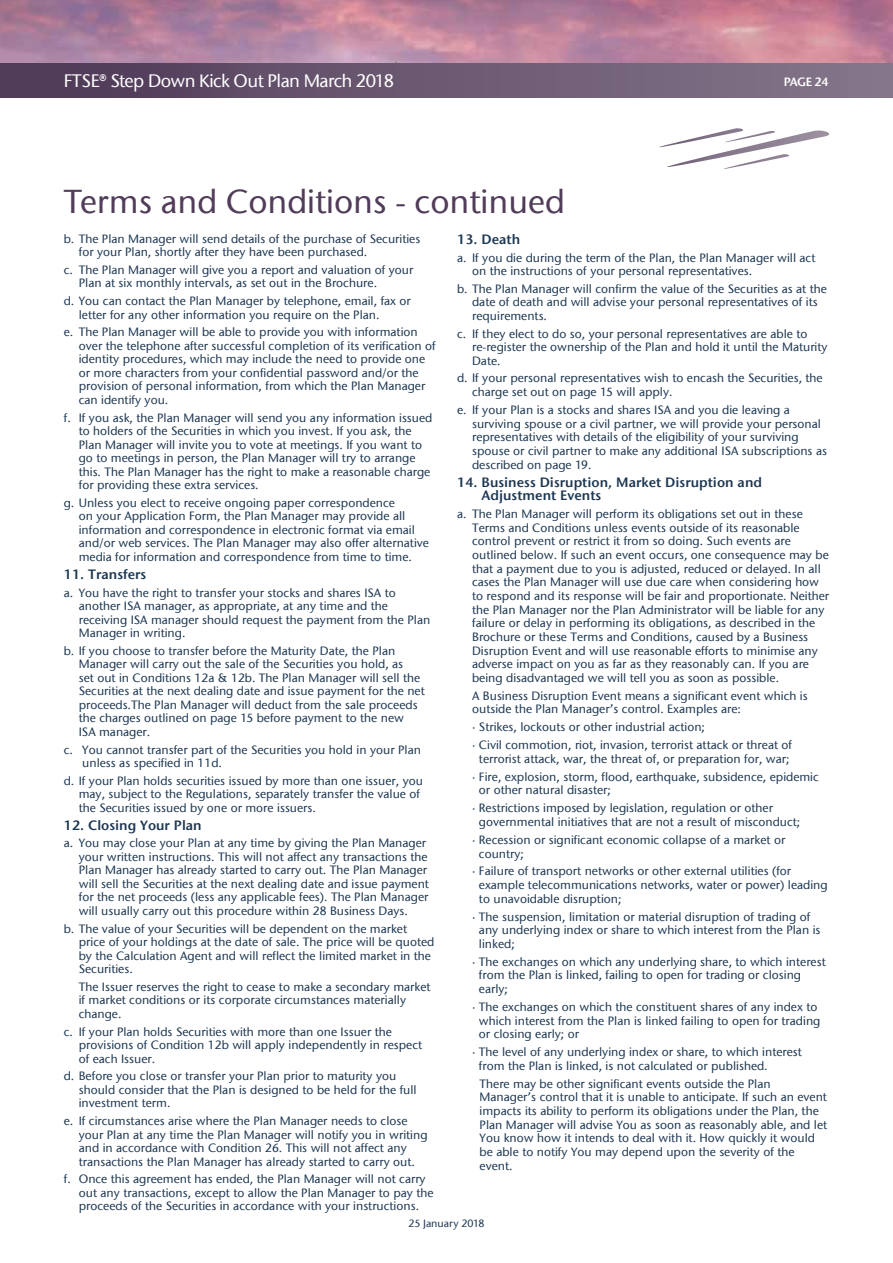
<style>
.page{position:relative;width:893px;height:1263px;background:#fff}
.page>*{position:absolute;margin:0;border:0;box-sizing:border-box;transform-origin:0 0}
.t1{font:500 33px "ITC Stone Sans Com";color:#513c59}
.t2{font:500 18px "ITC Stone Sans Com";letter-spacing:-.03em;color:#fff}
.t3{font:13.5px/13.6px "ITC Stone Sans Com Semi";color:#1d3752}
.t4{font:500 12px/13.5px "ITC Stone Sans Com";color:#1d3752}
.t5{font:12px "ITC Stone Sans Com Semi";letter-spacing:-.045em;color:#fff}
.t6{font:500 10.5px "ITC Stone Sans Com";color:#1d3752}
</style>
<div class="page">
<img style="left:0;top:0;width:893px;height:63px">
<svg style="left:659px;top:128px;width:170px;height:41px"></svg>
<div style="left:0;top:63px;width:893px;height:35px;background:linear-gradient(to right,#4f3a57,#86788c)"></div>
<h2 class="t2" style="left:64px;top:70px;width:332px">FTSE® Step Down Kick Out Plan March 2018</h2>
<p class="t5" style="left:784px;top:74px;width:47px">PAGE 24</p>
<h1 class="t1" style="left:64px;top:181px;width:502px">Terms and Conditions - continued</h1>
<p class="t4" style="left:79px;top:232px;width:343px;text-indent:-15px">b. The Plan Manager will send details of the purchase of Securities for your Plan, shortly after they have been purchased.</p>
<p class="t4" style="left:79px;top:263px;width:336px;text-indent:-15px">c. The Plan Manager will give you a report and valuation of your<br>Plan at six monthly intervals, as set out in the Brochure.</p>
<p class="t4" style="left:79px;top:294px;width:334px;text-indent:-15px">d. You can contact the Plan Manager by telephone, email, fax or letter for any other information you require on the Plan.</p>
<p class="t4" style="left:79px;top:325px;width:358px;text-indent:-15px">e. The Plan Manager will be able to provide you with information over the telephone after successful completion of its verification of identity procedures, which may include the need to provide one or more characters from your confidential password and/or the provision of personal information, from which the Plan Manager can identify you.</p>
<p class="t4" style="left:79px;top:411px;width:355px;text-indent:-15px">f. If you ask, the Plan Manager will send you any information issued to holders of the Securities in which you invest. If you ask, the Plan Manager will invite you to vote at meetings. If you want to go to meetings in person, the Plan Manager will try to arrange this. The Plan Manager has the right to make a reasonable charge for providing these extra services.</p>
<p class="t4" style="left:79px;top:496px;width:352px;text-indent:-15px">g. Unless you elect to receive ongoing paper correspondence<br>on your Application Form, the Plan Manager may provide all information and correspondence in electronic format via email and/or web services. The Plan Manager may also offer alternative media for information and correspondence from time to time.</p>
<p class="t3" style="left:64px;top:567px;width:84px">11. Transfers</p>
<p class="t4" style="left:79px;top:586px;width:353px;text-indent:-15px">a. You have the right to transfer your stocks and shares ISA to another ISA manager, as appropriate, at any time and the receiving ISA manager should request the payment from the Plan Manager in writing.</p>
<p class="t4" style="left:79px;top:644px;width:348px;text-indent:-15px">b. If you choose to transfer before the Maturity Date, the Plan Manager will carry out the sale of the Securities you hold, as<br>set out in Conditions 12a &amp; 12b. The Plan Manager will sell the Securities at the next dealing date and issue payment for the net proceeds.The Plan Manager will deduct from the sale proceeds the charges outlined on page 15 before payment to the new<br>ISA manager.</p>
<p class="t4" style="left:82px;top:743px;width:340px;text-indent:-18px">c. You cannot transfer part of the Securities you hold in your Plan unless as specified in 11d.</p>
<p class="t4" style="left:79px;top:774px;width:346px;text-indent:-15px">d. If your Plan holds securities issued by more than one issuer, you may, subject to the Regulations, separately transfer the value of the Securities issued by one or more issuers.</p>
<p class="t3" style="left:64px;top:818px;width:139px">12. Closing Your Plan</p>
<p class="t4" style="left:79px;top:836px;width:352px;text-indent:-15px">a. You may close your Plan at any time by giving the Plan Manager your written instructions. This will not affect any transactions the Plan Manager has already started to carry out. The Plan Manager will sell the Securities at the next dealing date and issue payment for the net proceeds (less any applicable fees). The Plan Manager will usually carry out this procedure within 28 Business Days.</p>
<p class="t4" style="left:79px;top:922px;width:357px;text-indent:-15px">b. The value of your Securities will be dependent on the market price of your holdings at the date of sale. The price will be quoted by the Calculation Agent and will reflect the limited market in the Securities.</p>
<p class="t4" style="left:79px;top:980px;width:353px">The Issuer reserves the right to cease to make a secondary market if market conditions or its corporate circumstances materially change.</p>
<p class="t4" style="left:79px;top:1025px;width:345px;text-indent:-15px">c. If your Plan holds Securities with more than one Issuer the provisions of Condition 12b will apply independently in respect of each Issuer.</p>
<p class="t4" style="left:79px;top:1069px;width:339px;text-indent:-15px">d. Before you close or transfer your Plan prior to maturity you should consider that the Plan is designed to be held for the full investment term.</p>
<p class="t4" style="left:79px;top:1114px;width:350px;text-indent:-15px">e. If circumstances arise where the Plan Manager needs to close your Plan at any time the Plan Manager will notify you in writing and in accordance with Condition 26. This will not affect any transactions the Plan Manager has already started to carry out.</p>
<p class="t4" style="left:79px;top:1172px;width:356px;text-indent:-15px">f. Once this agreement has ended, the Plan Manager will not carry out any transactions, except to allow the Plan Manager to pay the proceeds of the Securities in accordance with your instructions.</p>
<p class="t3" style="left:457px;top:232px;width:65px">13. Death</p>
<p class="t4" style="left:472px;top:251px;width:345px;text-indent:-15px">a. If you die during the term of the Plan, the Plan Manager will act on the instructions of your personal representatives.</p>
<p class="t4" style="left:472px;top:282px;width:356px;text-indent:-15px">b. The Plan Manager will confirm the value of the Securities as at the date of death and will advise your personal representatives of its requirements.</p>
<p class="t4" style="left:472px;top:327px;width:357px;text-indent:-15px">c. If they elect to do so, your personal representatives are able to re-register the ownership of the Plan and hold it until the Maturity<br>Date.</p>
<p class="t4" style="left:472px;top:371px;width:352px;text-indent:-15px">d. If your personal representatives wish to encash the Securities, the charge set out on page 15 will apply.</p>
<p class="t4" style="left:472px;top:403px;width:356px;text-indent:-15px">e. If your Plan is a stocks and shares ISA and you die leaving a surviving spouse or a civil partner, we will provide your personal representatives with details of the eligibility of your surviving spouse or civil partner to make any additional ISA subscriptions as described on page 19.</p>
<p class="t3" style="left:482px;top:475px;width:282px;text-indent:-24px">14. Business Disruption, Market Disruption and<br>Adjustment Events</p>
<p class="t4" style="left:472px;top:507px;width:359px;text-indent:-15px">a. The Plan Manager will perform its obligations set out in these Terms and Conditions unless events outside of its reasonable control prevent or restrict it from so doing. Such events are outlined below. If such an event occurs, one consequence may be that a payment due to you is adjusted, reduced or delayed. In all cases the Plan Manager will use due care when considering how to respond and its response will be fair and proportionate. Neither the Plan Manager nor the Plan Administrator will be liable for any failure or delay in performing its obligations, as described in the Brochure or these Terms and Conditions, caused by a Business Disruption Event and will use reasonable efforts to minimise any adverse impact on you as far as they reasonably can. If you are being disadvantaged we will tell you as soon as possible.</p>
<p class="t4" style="left:472px;top:689px;width:337px">A Business Disruption Event means a significant event which is outside the Plan Manager’s control. Examples are:</p>
<p class="t4" style="left:472px;top:718px;width:321px;line-height:17.9px">· Strikes, lockouts or other industrial action;<br>· Civil commotion, riot, invasion, terrorist attack or threat of</p>
<p class="t4" style="left:472px;top:750px;width:348px;line-height:17.9px;text-indent:7px">terrorist attack, war, the threat of, or preparation for, war;<br>· Fire, explosion, storm, flood, earthquake, subsidence, epidemic</p>
<p class="t4" style="left:472px;top:781px;width:302px;line-height:17.9px;text-indent:7px">or other natural disaster;<br>· Restrictions imposed by legislation, regulation or other</p>
<p class="t4" style="left:472px;top:813px;width:330px;line-height:17.9px;text-indent:7px">governmental initiatives that are not a result of misconduct; · Recession or significant economic collapse of a market or</p>
<p class="t4" style="left:472px;top:844px;width:321px;line-height:17.9px;text-indent:7px">country;<br>· Failure of transport networks or other external utilities (for</p>
<p class="t4" style="left:479px;top:878px;width:350px">example telecommunications networks, water or power) leading to unavoidable disruption;</p>
<p class="t4" style="left:479px;top:910px;width:343px;text-indent:-7px">· The suspension, limitation or material disruption of trading of any underlying index or share to which interest from the Plan is linked;</p>
<p class="t4" style="left:479px;top:955px;width:348px;text-indent:-7px">· The exchanges on which any underlying share, to which interest from the Plan is linked, failing to open for trading or closing early;</p>
<p class="t4" style="left:479px;top:1000px;width:343px;text-indent:-7px">· The exchanges on which the constituent shares of any index to which interest from the Plan is linked failing to open for trading or closing early; or</p>
<p class="t4" style="left:479px;top:1045px;width:324px;text-indent:-7px">· The level of any underlying index or share, to which interest from the Plan is linked, is not calculated or published.</p>
<p class="t4" style="left:480px;top:1077px;width:349px">There may be other significant events outside the Plan Manager’s control that it is unable to anticipate. If such an event impacts its ability to perform its obligations under the Plan, the Plan Manager will advise You as soon as reasonably able, and let You know how it intends to deal with it. How quickly it would be able to notify You may depend upon the severity of the event.</p>
<p class="t6" style="left:408px;top:1217px;width:78px">25 January 2018</p>
</div>
